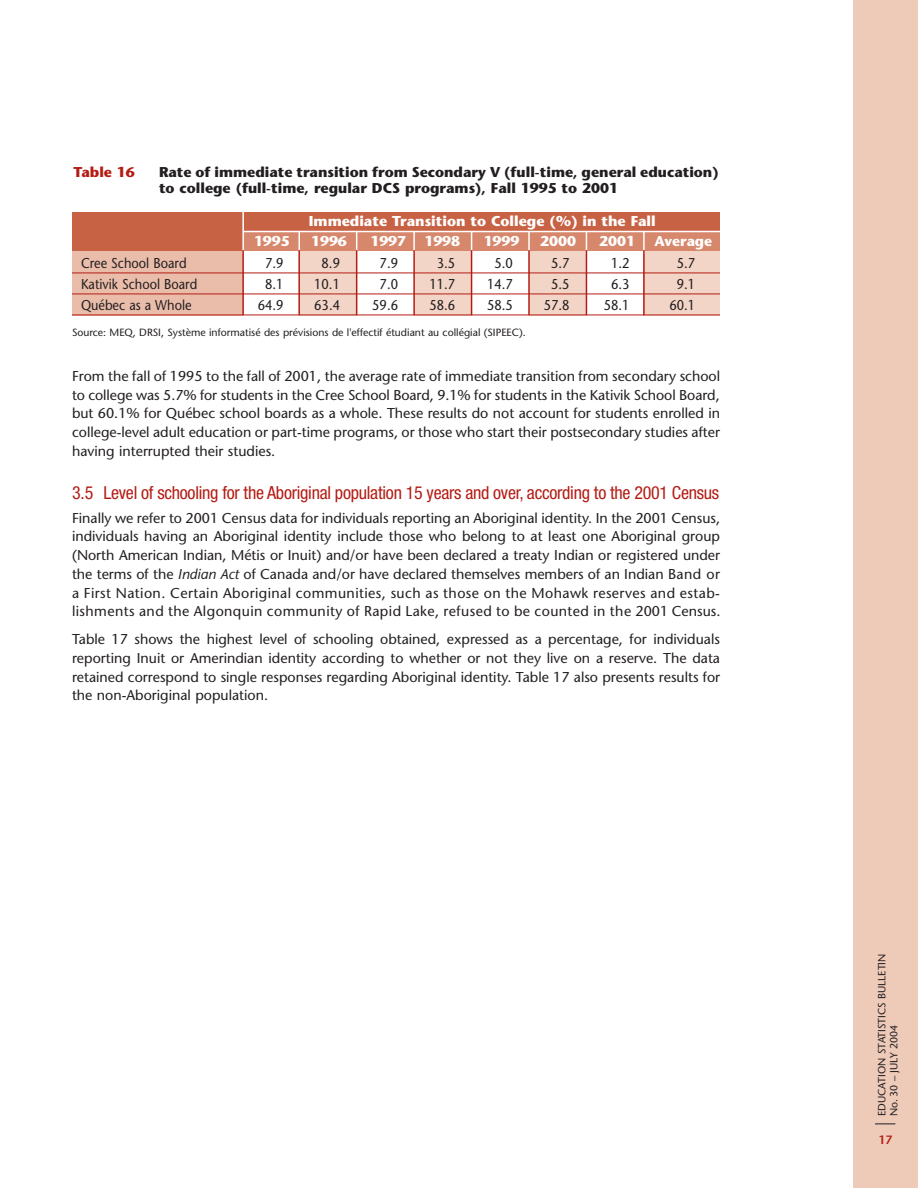
<style>
.page{position:relative;width:918px;height:1188px;background:#fff}
.page>*{position:absolute;margin:0;border:0;box-sizing:border-box;transform-origin:0 0}
.t1{font:condensed 18px "Helvetica Neue";letter-spacing:-.015em;color:#b41d15}
.t2{font:14.25px/18.8px "Stone Sans";color:#231f20;text-align:justify}
.t3{font:14.25px "Stone Sans";color:#231f20;scale:.9 1}
.t4{font:700 14.25px/16.5px "Stone Sans";color:#231f20}
.t5{font:700 14.25px "Stone Sans";color:#fff}
.t6{font:700 14.25px "Stone Sans";color:#b41d15}
.t7{font:600 12px "Stone Sans";color:#b41d15}
.t8{font:10.5px/12px "Stone Sans";color:#231f20}
.s1{font-style:italic}
</style>
<div class="page">
<div style="left:644px;top:250px;width:76px;height:65px;background:#f3d5c7"></div>
<div style="left:530px;top:250px;width:56px;height:65px;background:#f3d5c7"></div>
<div style="left:414px;top:250px;width:57px;height:65px;background:#f3d5c7"></div>
<div style="left:853px;top:0;width:65px;height:1188px;background:#eecab9"></div>
<svg style="left:875px;top:1124px;width:20px;height:1px"></svg>
<div style="left:72px;top:250px;width:171px;height:65px;background:#eabdaa"></div>
<div style="left:299px;top:250px;width:57px;height:65px;background:#f3d5c7"></div>
<div style="left:72px;top:212px;width:648px;height:38px;background:#c86244"></div>
<div style="left:244px;top:231px;width:476px;height:19px;background:#d7876b"></div>
<hr style="left:242px;top:212px;width:2px;height:42px;background:#fff">
<hr style="left:242px;top:250px;width:2px;height:65px;background:#b41d15">
<hr style="left:298px;top:232px;width:2px;height:22px;background:#fff">
<hr style="left:298px;top:250px;width:2px;height:65px;background:#b41d15">
<svg style="left:356px;top:232px;width:1px;height:18px"></svg>
<hr style="left:356px;top:250px;width:1px;height:65px;background:#b41d15">
<hr style="left:413px;top:232px;width:2px;height:22px;background:#fff">
<hr style="left:413px;top:250px;width:2px;height:65px;background:#b41d15">
<svg style="left:471px;top:232px;width:1px;height:18px"></svg>
<hr style="left:471px;top:250px;width:1px;height:65px;background:#b41d15">
<hr style="left:528px;top:232px;width:2px;height:22px;background:#fff">
<hr style="left:528px;top:250px;width:2px;height:65px;background:#b41d15">
<svg style="left:586px;top:232px;width:1px;height:18px"></svg>
<hr style="left:586px;top:250px;width:1px;height:65px;background:#b41d15">
<hr style="left:643px;top:232px;width:2px;height:22px;background:#fff">
<hr style="left:643px;top:250px;width:2px;height:65px;background:#b41d15">
<hr style="left:243px;top:231px;width:477px;height:1px;background:#fff">
<hr style="left:72px;top:273px;width:648px;height:1px;background:#b41d15">
<hr style="left:72px;top:294px;width:648px;height:1px;background:#b41d15">
<hr style="left:72px;top:315px;width:648px;height:1px;background:#b41d15">
<p class="t6" style="left:74px;top:166px;width:63px">Table 16</p>
<p class="t4" style="left:159px;top:165px;width:561px">Rate of immediate transition from Secondary V (full-time, general education) to college (full-time, regular DCS programs), Fall 1995 to 2001</p>
<p class="t5" style="left:309px;top:216px;width:348px">Immediate Transition to College (%) in the Fall</p>
<p class="t5" style="left:254px;top:235px;width:37px">1995</p>
<p class="t5" style="left:311px;top:235px;width:37px">1996</p>
<p class="t5" style="left:370px;top:235px;width:37px">1997</p>
<p class="t5" style="left:424px;top:235px;width:37px">1998</p>
<p class="t5" style="left:484px;top:235px;width:37px">1999</p>
<p class="t5" style="left:540px;top:235px;width:37px">2000</p>
<p class="t5" style="left:599px;top:235px;width:37px">2001</p>
<p class="t5" style="left:654px;top:235px;width:59px">Average</p>
<p class="t3" style="left:81px;top:258px;width:119px">Cree School Board</p>
<p class="t3" style="left:265px;top:258px;width:22px">7.9</p>
<p class="t3" style="left:322px;top:258px;width:22px">8.9</p>
<p class="t3" style="left:380px;top:258px;width:22px">7.9</p>
<p class="t3" style="left:437px;top:258px;width:22px">3.5</p>
<p class="t3" style="left:494px;top:258px;width:22px">5.0</p>
<p class="t3" style="left:551px;top:258px;width:22px">5.7</p>
<p class="t3" style="left:611px;top:258px;width:22px">1.2</p>
<p class="t3" style="left:677px;top:258px;width:22px">5.7</p>
<p class="t3" style="left:81px;top:279px;width:131px">Kativik School Board</p>
<p class="t3" style="left:265px;top:279px;width:22px">8.1</p>
<p class="t3" style="left:314px;top:279px;width:30px">10.1</p>
<p class="t3" style="left:380px;top:279px;width:22px">7.0</p>
<p class="t3" style="left:429px;top:279px;width:30px">11.7</p>
<p class="t3" style="left:487px;top:279px;width:30px">14.7</p>
<p class="t3" style="left:551px;top:279px;width:22px">5.5</p>
<p class="t3" style="left:611px;top:279px;width:22px">6.3</p>
<p class="t3" style="left:677px;top:279px;width:22px">9.1</p>
<p class="t3" style="left:81px;top:300px;width:124px">Québec as a Whole</p>
<p class="t3" style="left:258px;top:300px;width:30px">64.9</p>
<p class="t3" style="left:314px;top:300px;width:30px">63.4</p>
<p class="t3" style="left:372px;top:300px;width:30px">59.6</p>
<p class="t3" style="left:429px;top:300px;width:30px">58.6</p>
<p class="t3" style="left:487px;top:300px;width:30px">58.5</p>
<p class="t3" style="left:544px;top:300px;width:30px">57.8</p>
<p class="t3" style="left:604px;top:300px;width:30px">58.1</p>
<p class="t3" style="left:669px;top:300px;width:30px">60.1</p>
<p class="t8" style="left:72px;top:328px;width:455px">Source: MEQ, DRSI, Système informatisé des prévisions de l'effectif étudiant au collégial (SIPEEC).</p>
<p class="t2" style="left:72px;top:368px;width:650px">From the fall of 1995 to the fall of 2001, the average rate of immediate transition from secondary school to college was 5.7% for students in the Cree School Board, 9.1% for students in the Kativik School Board, but 60.1% for Québec school boards as a whole. These results do not account for students enrolled in college-level adult education or part-time programs, or those who start their postsecondary studies after having interrupted their studies.</p>
<p class="t1" style="left:72px;top:487px;width:649px">3.5 Level of schooling for the Aboriginal population 15 years and over, according to the 2001 Census</p>
<p class="t2" style="left:72px;top:510px;width:650px">Finally we refer to 2001 Census data for individuals reporting an Aboriginal identity. In the 2001 Census, individuals having an Aboriginal identity include those who belong to at least one Aboriginal group (North American Indian, Métis or Inuit) and/or have been declared a treaty Indian or registered under the terms of the <span class="s1">Indian Act</span> of Canada and/or have declared themselves members of an Indian Band or a First Nation. Certain Aboriginal communities, such as those on the Mohawk reserves and estab&shy;lishments and the Algonquin community of Rapid Lake, refused to be counted in the 2001 Census.</p>
<p class="t2" style="left:72px;top:631px;width:650px">Table 17 shows the highest level of schooling obtained, expressed as a percentage, for individuals reporting Inuit or Amerindian identity according to whether or not they live on a reserve. The data retained correspond to single responses regarding Aboriginal identity. Table 17 also presents results for the non-Aboriginal population.</p>
<p class="t8" style="left:877px;top:1116px;width:164px;rotate:-90deg">EDUCATION STATISTICS BULLETIN<br>No. 30 – JULY 2004</p>
<p class="t7" style="left:879px;top:1135px;width:15px">17</p>
</div>
